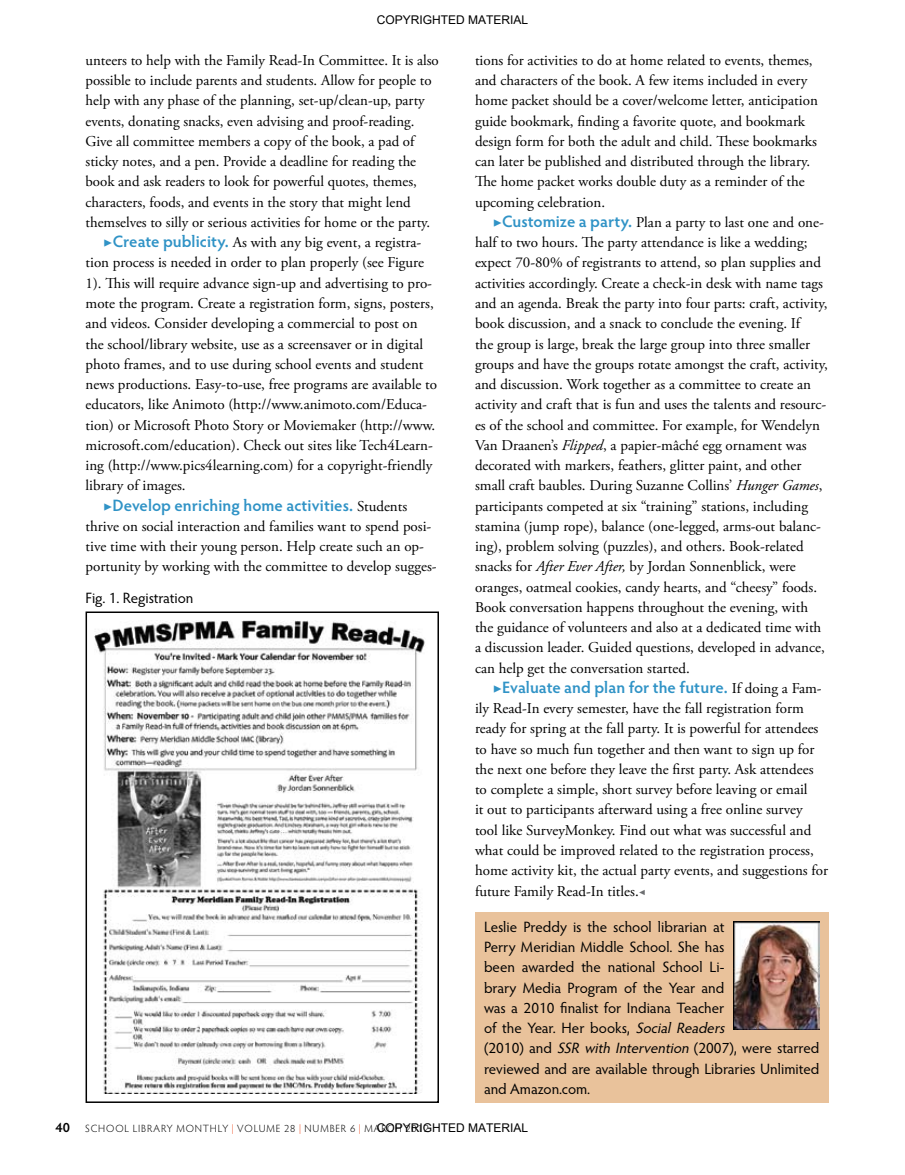
<style>
.page{position:relative;width:905px;height:1175px;background:#fff}
.page>*{position:absolute;margin:0;border:0;box-sizing:border-box;transform-origin:0 0}
.t1{font:600 16.5px "Hypatia Sans Pro";letter-spacing:.005em;color:#3093c6}
.t2{font:15px/20.2px "Adobe Garamond Pro";color:#000}
.t3{font:15px/20.2px "Hypatia Sans Pro";color:#000}
.t4{font:12px "Arial";color:#000}
.t5{font:300 10.5px "Hypatia Sans Pro";letter-spacing:.075em;color:#000}
.s1{font-family:"Hypatia Sans Pro";font-weight:600;font-size:16.5px;color:#3093c6}
.s2{font-family:"Adobe Garamond Pro";font-weight:400;font-size:15px;color:#000}
.s3{font-style:italic}
.s4{font-family:"Garamond Premr Pro";color:#6d6f71}
.s5{font-weight:600;font-size:13.5px}
.s6{color:#f04e23}
</style>
<div class="page">
<div style="left:475px;top:912px;width:353px;height:190px;background:#e9c29b"></div>
<img style="left:733px;top:921px;width:86px;height:108px">
<img style="left:94px;top:620px;width:331px;height:473px">
<div style="left:86px;top:611px;width:353px;height:491px;border:2px solid #000"></div>
<p class="t4" style="left:377px;top:12px;width:153px">COPYRIGHTED MATERIAL</p>
<p class="t2" style="left:86px;top:51px;width:355px">unteers to help with the Family Read-In Committee. It is also</p>
<p class="t2" style="left:86px;top:71px;width:347px">possible to include parents and students. Allow for people to</p>
<p class="t2" style="left:86px;top:91px;width:341px">help with any phase of the planning, set-up/clean-up, party</p>
<p class="t2" style="left:86px;top:111px;width:330px">events, donating snacks, even advising and proof-reading.</p>
<p class="t2" style="left:86px;top:132px;width:330px">Give all committee members a copy of the book, a pad of</p>
<p class="t2" style="left:86px;top:152px;width:332px">sticky notes, and a pen. Provide a deadline for reading the</p>
<p class="t2" style="left:86px;top:172px;width:333px">book and ask readers to look for powerful quotes, themes,</p>
<p class="t2" style="left:86px;top:192px;width:327px">characters, foods, and events in the story that might lend</p>
<p class="t2" style="left:86px;top:213px;width:346px">themselves to silly or serious activities for home or the party.</p>
<p class="t2" style="left:104px;top:233px;width:319px"><span class="s1">▶Create publicity.</span> As with any big event, a registra-</p>
<p class="t2" style="left:85px;top:253px;width:340px">tion process is needed in order to plan properly (see Figure</p>
<p class="t2" style="left:85px;top:273px;width:348px">1). This will require advance sign-up and advertising to pro-</p>
<p class="t2" style="left:85px;top:294px;width:350px">mote the program. Create a registration form, signs, posters,</p>
<p class="t2" style="left:85px;top:314px;width:333px">and videos. Consider developing a commercial to post on</p>
<p class="t2" style="left:85px;top:334px;width:339px">the school/library website, use as a screensaver or in digital</p>
<p class="t2" style="left:85px;top:354px;width:339px">photo frames, and to use during school events and student</p>
<p class="t2" style="left:85px;top:375px;width:353px">news productions. Easy-to-use, free programs are available to</p>
<p class="t2" style="left:85px;top:395px;width:343px">educators, like Animoto (http://www.animoto.com/Educa-</p>
<p class="t2" style="left:85px;top:415px;width:351px">tion) or Microsoft Photo Story or Moviemaker (http://www.</p>
<p class="t2" style="left:85px;top:435px;width:349px">microsoft.com/education). Check out sites like Tech4Learn-</p>
<p class="t2" style="left:85px;top:456px;width:348px">ing (http://www.pics4learning.com) for a copyright-friendly</p>
<p class="t2" style="left:85px;top:476px;width:102px">library of images.</p>
<p class="t1" style="left:104px;top:493px;width:305px">▶Develop enriching home activities. <span class="s2">Students</span></p>
<p class="t2" style="left:86px;top:516px;width:352px">thrive on social interaction and families want to spend posi&shy;tive time with their young person. Help create such an op&shy;portunity by working with the committee to develop sugges-</p>
<p class="t3" style="left:86px;top:587px;width:109px">Fig. 1. Registration</p>
<p class="t2" style="left:475px;top:51px;width:344px">tions for activities to do at home related to events, themes, and characters of the book. A few items included in every home packet should be a cover/welcome letter, anticipation guide bookmark, finding a favorite quote, and bookmark design form for both the adult and child. These bookmarks can later be published and distributed through the library.<br>The home packet works double duty as a reminder of the upcoming celebration.</p>
<p class="t2" style="left:475px;top:213px;width:354px;text-indent:18px"><span class="s1">▶Customize a party.</span> Plan a party to last one and one&shy;half to two hours. The party attendance is like a wedding; expect 70-80% of registrants to attend, so plan supplies and activities accordingly. Create a check-in desk with name tags and an agenda. Break the party into four parts: craft, activity, book discussion, and a snack to conclude the evening. If<br>the group is large, break the large group into three smaller groups and have the groups rotate amongst the craft, activity, and discussion. Work together as a committee to create an activity and craft that is fun and uses the talents and resourc&shy;es of the school and committee. For example, for Wendelyn Van Draanen’s <span class="s3">Flipped</span>, a papier-mâché egg ornament was decorated with markers, feathers, glitter paint, and other small craft baubles. During Suzanne Collins’ <span class="s3">Hunger Games</span>, participants competed at six “training” stations, including stamina (jump rope), balance (one-legged, arms-out balanc&shy;ing), problem solving (puzzles), and others. Book-related snacks for <span class="s3">After Ever After,</span> by Jordan Sonnenblick, were oranges, oatmeal cookies, candy hearts, and “cheesy” foods.<br>Book conversation happens throughout the evening, with the guidance of volunteers and also at a dedicated time with a discussion leader. Guided questions, developed in advance, can help get the conversation started.</p>
<p class="t1" style="left:493px;top:676px;width:330px">▶Evaluate and plan for the future. <span class="s2">If doing a Fam-</span></p>
<p class="t2" style="left:475px;top:699px;width:354px">ily Read-In every semester, have the fall registration form ready for spring at the fall party. It is powerful for attendees to have so much fun together and then want to sign up for the next one before they leave the first party. Ask attendees to complete a simple, short survey before leaving or email<br>it out to participants afterward using a free online survey tool like SurveyMonkey. Find out what was successful and what could be improved related to the registration process, home activity kit, the actual party events, and suggestions for future Family Read-In titles.<span class="s4">◀</span></p>
<p class="t3" style="left:484px;top:916px;width:337px">Leslie Preddy is the school librarian at<br>Perry Meridian Middle School. She has<br>been awarded the national School Li-<br>brary Media Program of the Year and<br>was a 2010 finalist for Indiana Teacher<br>of the Year. Her books, <span class="s3">Social Readers<br></span>(2010) and <span class="s3">SSR with Intervention</span> (2007), were starred reviewed and are available through Libraries Unlimited and Amazon.com.</p>
<p class="t5" style="left:55px;top:1121px;width:318px"><span class="s5">40</span> SCHOOL LIBRARY MONTHLY <span class="s6">|</span> VOLUME 28 <span class="s6">|</span> NUMBER 6 <span class="s6">|</span> MARCH</p>
<p class="t5" style="left:405px;top:1121px;width:25px">2012</p>
<p class="t4" style="left:377px;top:1119px;width:153px">COPYRIGHTED MATERIAL</p>
</div>
